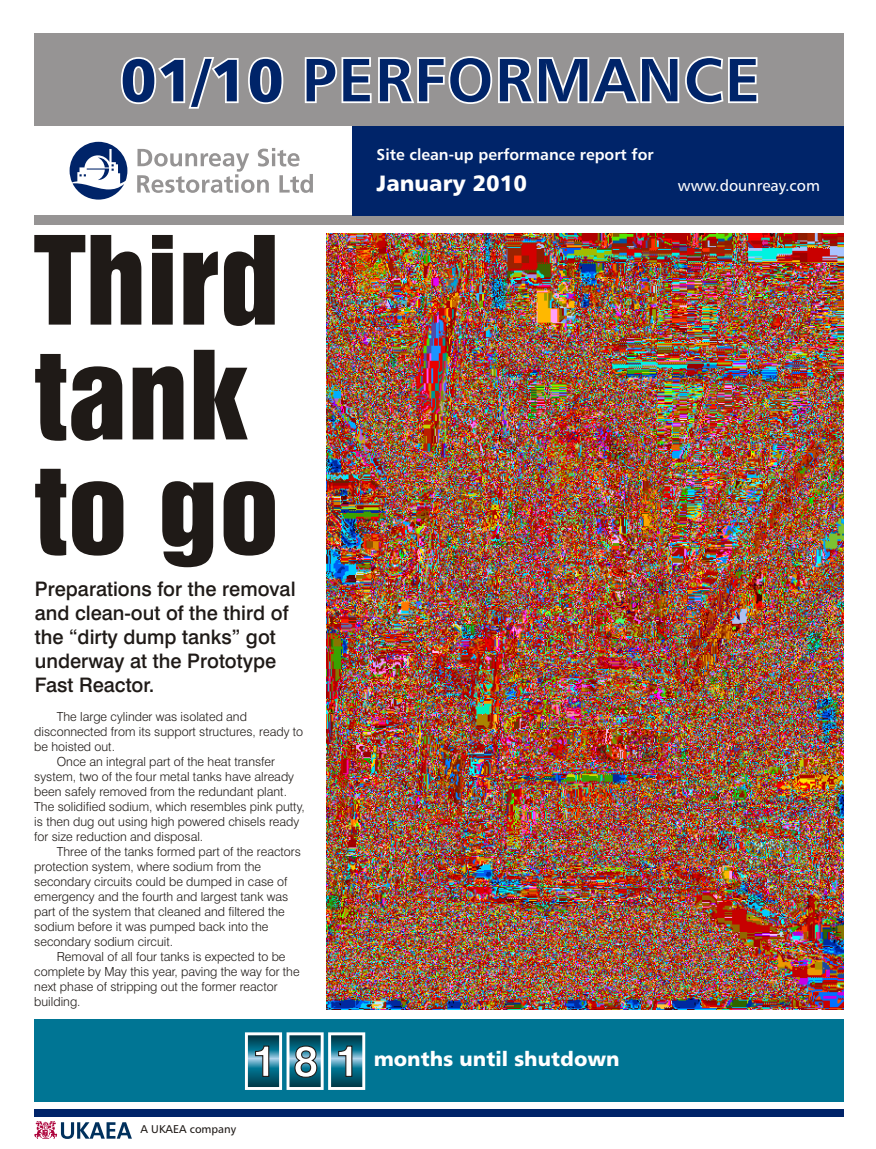
<style>
.page{position:relative;width:876px;height:1149px;background:#fff}
.page>*{position:absolute;margin:0;border:0;box-sizing:border-box;transform-origin:0 0}
.t1{font:111.88px/114.8px "Swiss 921 BT Regular A";color:#1f1a17;scale:1.09 1}
.t2{font:59.75px "Humanist 777 BT Black B";color:#002469}
.t3{font:22.12px "Humanist 777 BT Black B";color:#fff}
.t4{font:20.25px "Humanist 777 BT Black B";color:#fff}
.t5{font:500 20px/24px "Swiss 721 BT";color:#1f1a17}
.t6{font:15.75px "Humanist 777 BT Roman B,Bold";color:#fff}
.t7{font:15.75px "Humanist 777 BT Roman B";color:#fff}
.t8{font:300 12.5px "Swiss 721 BT";color:#1f1a17}
.t9{font:11.25px "Humanist 777 BT Roman B";color:#1f1a17}
.s1{font-family:"Swiss 721 BT";font-weight:700;font-size:43.38px}
</style>
<div class="page">
<svg style="left:137px;top:148px;width:176px;height:45px"></svg>
<svg style="left:70px;top:142px;width:57px;height:57px"></svg>
<div style="left:34px;top:33px;width:809px;height:93px;background:#969494"></div>
<div style="left:34px;top:216px;width:809px;height:9px;background:#969494"></div>
<div style="left:353px;top:126px;width:490px;height:90px;background:#002469"></div>
<div style="left:34px;top:1108px;width:809px;height:7px;background:#002469"></div>
<div style="left:34px;top:1019px;width:809px;height:82px;background:#007594"></div>
<svg style="left:245px;top:1032px;width:120px;height:57px"></svg>
<svg style="left:34px;top:1121px;width:98px;height:17px"></svg>
<svg style="left:121px;top:57px;width:162px;height:52px"></svg>
<svg style="left:305px;top:56px;width:452px;height:48px"></svg>
<img style="left:326px;top:233px;width:517px;height:776px">
<h2 class="t2" style="left:120px;top:56px;width:165px">01/10</h2>
<h1 class="t1" style="left:34px;top:238px;width:227px">Third tank to go</h1>
<h3 class="t5" style="left:35px;top:579px;width:262px">Preparations for the removal and clean-out of the third of the “dirty dump tanks” got underway at the Prototype<br>Fast Reactor.</h3>
<p class="t8" style="left:57px;top:711px;width:191px">The large cylinder was isolated and</p>
<p class="t8" style="left:34px;top:726px;width:270px">disconnected from its support structures, ready to</p>
<p class="t8" style="left:34px;top:741px;width:82px">be hoisted out.</p>
<p class="t8" style="left:57px;top:756px;width:219px">Once an integral part of the heat transfer</p>
<p class="t8" style="left:34px;top:771px;width:261px">system, two of the four metal tanks have already</p>
<p class="t8" style="left:34px;top:786px;width:254px">been safely removed from the redundant plant.</p>
<p class="t8" style="left:34px;top:801px;width:272px">The solidified sodium, which resembles pink putty,</p>
<p class="t8" style="left:34px;top:816px;width:266px">is then dug out using high powered chisels ready</p>
<p class="t8" style="left:34px;top:831px;width:170px">for size reduction and disposal.</p>
<p class="t8" style="left:57px;top:846px;width:245px">Three of the tanks formed part of the reactors</p>
<p class="t8" style="left:34px;top:861px;width:228px">protection system, where sodium from the</p>
<p class="t8" style="left:34px;top:876px;width:254px">secondary circuits could be dumped in case of</p>
<p class="t8" style="left:34px;top:891px;width:255px">emergency and the fourth and largest tank was</p>
<p class="t8" style="left:34px;top:906px;width:252px">part of the system that cleaned and filtered the</p>
<p class="t8" style="left:34px;top:921px;width:235px">sodium before it was pumped back into the</p>
<p class="t8" style="left:34px;top:936px;width:140px">secondary sodium circuit.</p>
<p class="t8" style="left:57px;top:951px;width:230px">Removal of all four tanks is expected to be</p>
<p class="t8" style="left:34px;top:966px;width:267px">complete by May this year, paving the way for the</p>
<p class="t8" style="left:34px;top:981px;width:245px">next phase of stripping out the former reactor</p>
<p class="t8" style="left:34px;top:995px;width:48px">building.</p>
<p class="t6" style="left:376px;top:148px;width:278px">Site clean-up performance report for</p>
<h3 class="t3" style="left:376px;top:174px;width:152px">January 2010</h3>
<p class="t9" style="left:140px;top:1123px;width:97px">A UKAEA company</p>
<h3 class="t4" style="left:252px;top:1050px;width:369px"><span class="s1">1 8 1</span> months until shutdown</h3>
<p class="t7" style="left:677px;top:179px;width:143px">www.dounreay.com</p>
</div>
